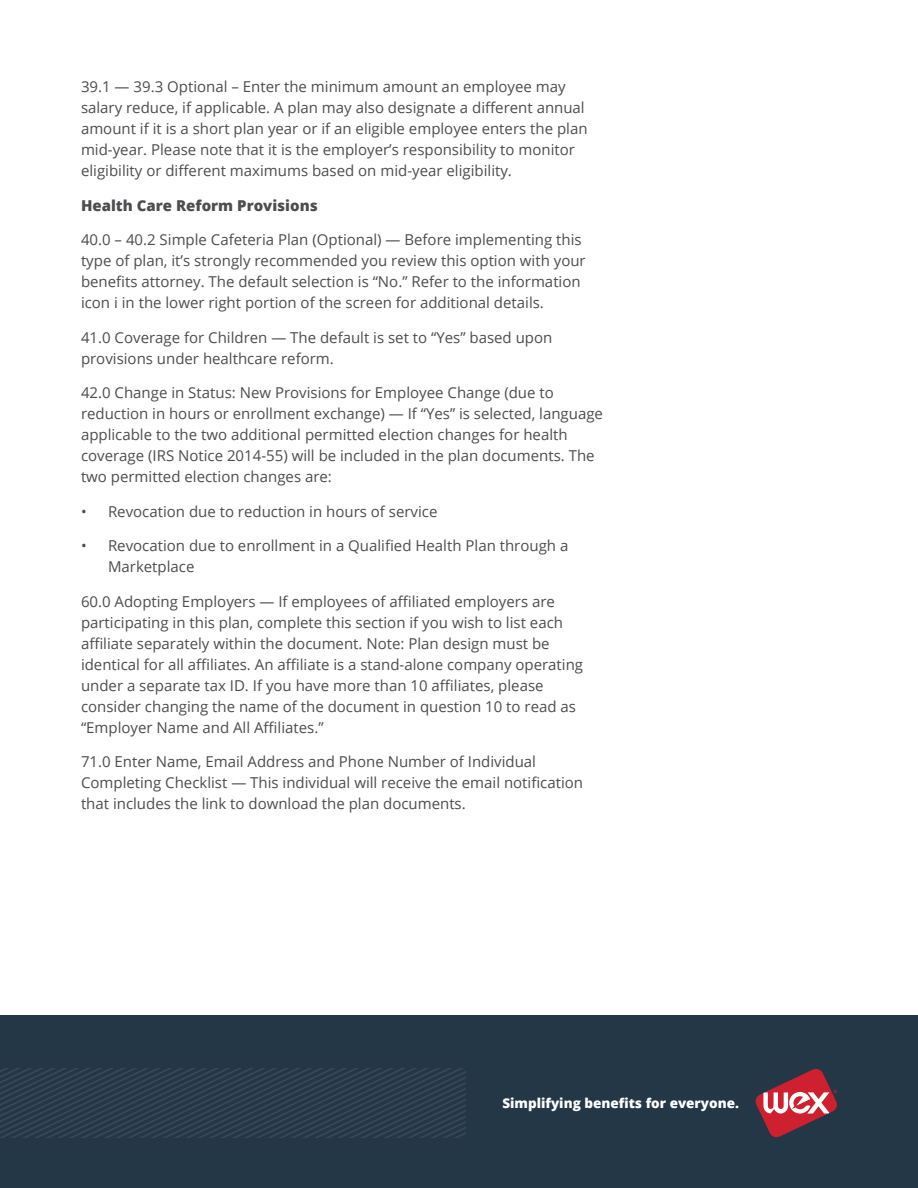
<style>
.page{position:relative;width:918px;height:1188px;background:#fff}
.page>*{position:absolute;margin:0;border:0;box-sizing:border-box;transform-origin:0 0}
.t1{font:15px/21px "Open Sans";color:#4d4d4f}
.t2{font:800 15px "Open Sans";color:#4d4d4f}
.t3{font:800 13.5px "Open Sans";color:#fff}
</style>
<div class="page">
<div style="left:0;top:1016px;width:918px;height:172px;background:#233746"></div>
<svg style="left:0;top:1069px;width:466px;height:69px"></svg>
<svg style="left:756px;top:1069px;width:81px;height:68px"></svg>
<p class="t1" style="left:81px;top:76px;width:508px">39.1 — 39.3 Optional – Enter the minimum amount an employee may salary reduce, if applicable. A plan may also designate a different annual amount if it is a short plan year or if an eligible employee enters the plan mid-year. Please note that it is the employer’s responsibility to monitor eligibility or different maximums based on mid-year eligibility.</p>
<p class="t2" style="left:81px;top:194px;width:238px">Health Care Reform Provisions</p>
<p class="t1" style="left:81px;top:229px;width:506px">40.0 – 40.2 Simple Cafeteria Plan (Optional) — Before implementing this type of plan, it’s strongly recommended you review this option with your benefits attorney. The default selection is “No.” Refer to the information icon i in the lower right portion of the screen for additional details.</p>
<p class="t1" style="left:81px;top:327px;width:473px">41.0 Coverage for Children — The default is set to “Yes” based upon provisions under healthcare reform.</p>
<p class="t1" style="left:81px;top:382px;width:524px">42.0 Change in Status: New Provisions for Employee Change (due to reduction in hours or enrollment exchange) — If “Yes” is selected, language applicable to the two additional permitted election changes for health coverage (IRS Notice 2014-55) will be included in the plan documents. The two permitted election changes are:</p>
<p class="t1" style="left:81px;top:501px;width:358px">• Revocation due to reduction in hours of service</p>
<p class="t1" style="left:108px;top:535px;width:462px;text-indent:-27px">• Revocation due to enrollment in a Qualified Health Plan through a<br>Marketplace</p>
<p class="t1" style="left:81px;top:591px;width:504px">60.0 Adopting Employers — If employees of affiliated employers are participating in this plan, complete this section if you wish to list each affiliate separately within the document. Note: Plan design must be identical for all affiliates. An affiliate is a stand-alone company operating under a separate tax ID. If you have more than 10 affiliates, please consider changing the name of the document in question 10 to read as “Employer Name and All Affiliates.”</p>
<p class="t1" style="left:81px;top:751px;width:504px">71.0 Enter Name, Email Address and Phone Number of Individual<br>Completing Checklist — This individual will receive the email notification that includes the link to download the plan documents.</p>
<p class="t3" style="left:502px;top:1093px;width:238px">Simplifying benefits for everyone.</p>
</div>
